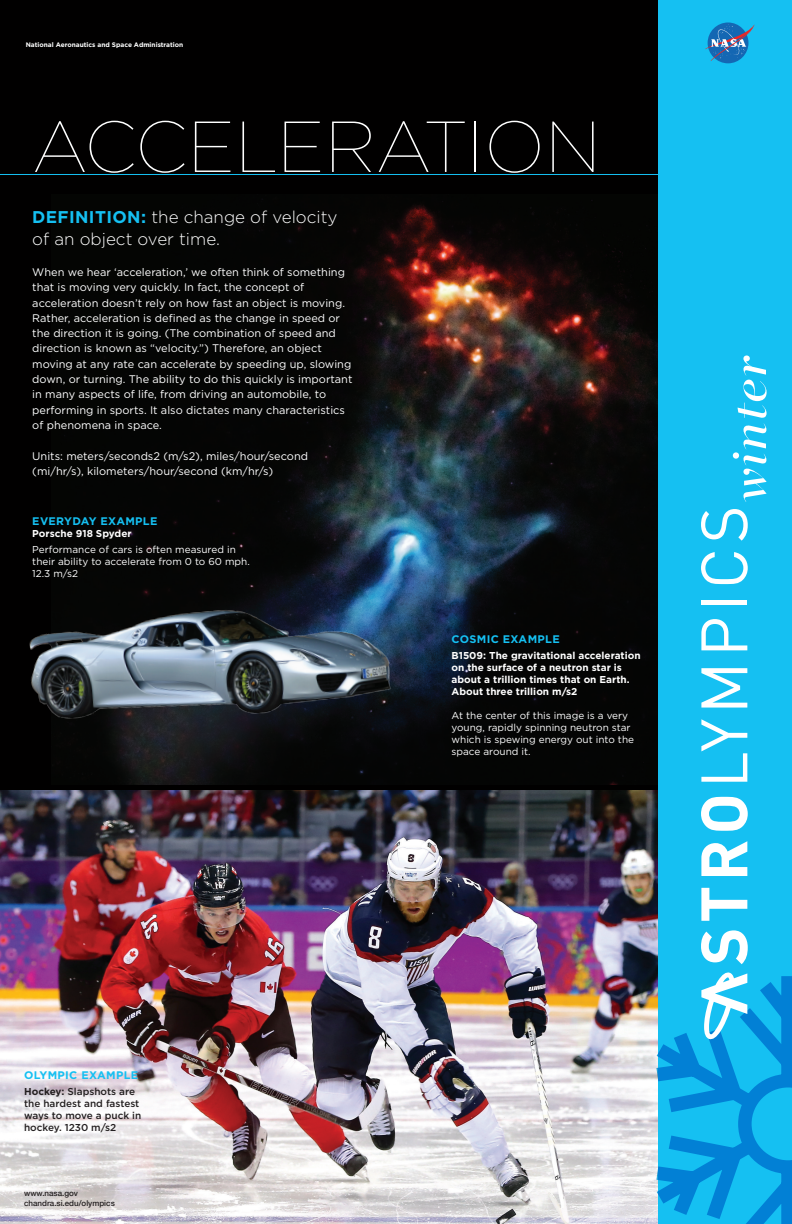
<style>
.page{position:relative;width:792px;height:1224px;background:#fff}
.page>*{position:absolute;margin:0;border:0;box-sizing:border-box;transform-origin:0 0}
.t1{font:100 72px "Gotham";color:#fff}
.t2{font:64.5px "DIN";letter-spacing:.07em;color:#fff}
.t3{font:300 17px/22px "Gotham";color:#fff}
.t4{font:11px/15.3px "Gotham";color:#fff}
.t5{font:700 11px "Gotham";letter-spacing:.03em;color:#15c0f2}
.t6{font:10px/12px "Gotham";color:#fff}
.t7{font:700 10px/12px "Gotham";color:#fff}
.t8{font:500 10px/12px "Gotham";color:#231f20}
.t9{font:500 8px "Helvetica Neue";color:#231f20}
.t10{font:700 6.6px "Gotham";color:#fff}
.s1{font-weight:700;color:#15c0f2}
.s2{font-weight:700}
</style>
<div class="page">
<img style="left:0;top:790px;width:659px;height:434px">
<div style="left:0;top:0;width:792px;height:790px;background:#010000"></div>
<img style="left:52px;top:194px;width:607px;height:590px">
<div style="left:659px;top:0;width:133px;height:1224px;background:#15c0f2"></div>
<svg style="left:733px;top:424px;width:34px;height:78px"></svg>
<svg style="left:738px;top:355px;width:29px;height:63px"></svg>
<svg style="left:655px;top:972px;width:137px;height:252px"></svg>
<div style="left:708px;top:23px;width:40px;height:40px;background:#1467b3;border-radius:50%"></div>
<svg style="left:705px;top:24px;width:50px;height:37px"></svg>
<hr style="left:0;top:174px;width:662px;height:1px;background:#15c0f2">
<img style="left:29px;top:588px;width:373px;height:146px">
<p class="t10" style="left:26px;top:41px;width:159px">National Aeronautics and Space Administration</p>
<p class="t1" style="left:32px;top:108px;width:570px">ACCELERATION</p>
<p class="t3" style="left:32px;top:206px;width:307px"><span class="s1">DEFINITION:</span> the change of velocity of an object over time.</p>
<p class="t4" style="left:32px;top:264px;width:322px">When we hear ‘acceleration,’ we often think of something that is moving very quickly. In fact, the concept of acceleration doesn’t rely on how fast an object is moving.<br>Rather, acceleration is defined as the change in speed or the direction it is going. (The combination of speed and direction is known as “velocity.”) Therefore, an object moving at any rate can accelerate by speeding up, slowing down, or turning. The ability to do this quickly is important in many aspects of life, from driving an automobile, to performing in sports. It also dictates many characteristics of phenomena in space.</p>
<p class="t4" style="left:32px;top:448px;width:277px">Units: meters/seconds2 (m/s2), miles/hour/second (mi/hr/s), kilometers/hour/second (km/hr/s)</p>
<p class="t5" style="left:32px;top:514px;width:127px">EVERYDAY EXAMPLE</p>
<p class="t7" style="left:32px;top:527px;width:101px">Porsche 918 Spyder</p>
<p class="t6" style="left:32px;top:543px;width:219px">Performance of cars is often measured in their ability to accelerate from 0 to 60 mph.<br>12.3 m/s2</p>
<p class="t5" style="left:24px;top:1069px;width:116px">OLYMPIC EXAMPLE</p>
<p class="t8" style="left:24px;top:1085px;width:119px"><span class="s2">Hockey:</span> Slapshots are the hardest and fastest ways to move a puck in hockey. 1230 m/s2</p>
<p class="t9" style="left:24px;top:1187px;width:55px">www.nasa.gov</p>
<p class="t9" style="left:24px;top:1197px;width:92px">chandra.si.edu/olympics</p>
<p class="t5" style="left:452px;top:632px;width:110px">COSMIC EXAMPLE</p>
<p class="t7" style="left:452px;top:649px;width:191px">B1509: The gravitational acceleration on the surface of a neutron star is about a trillion times that on Earth.<br>About three trillion m/s2</p>
<p class="t6" style="left:452px;top:710px;width:184px">At the center of this image is a very young, rapidly spinning neutron star which is spewing energy out into the space around it.</p>
<p class="t2" style="left:688px;top:965px;width:462px;rotate:-90deg"><span class="s2">STRO</span>LYMPICS</p>
</div>
